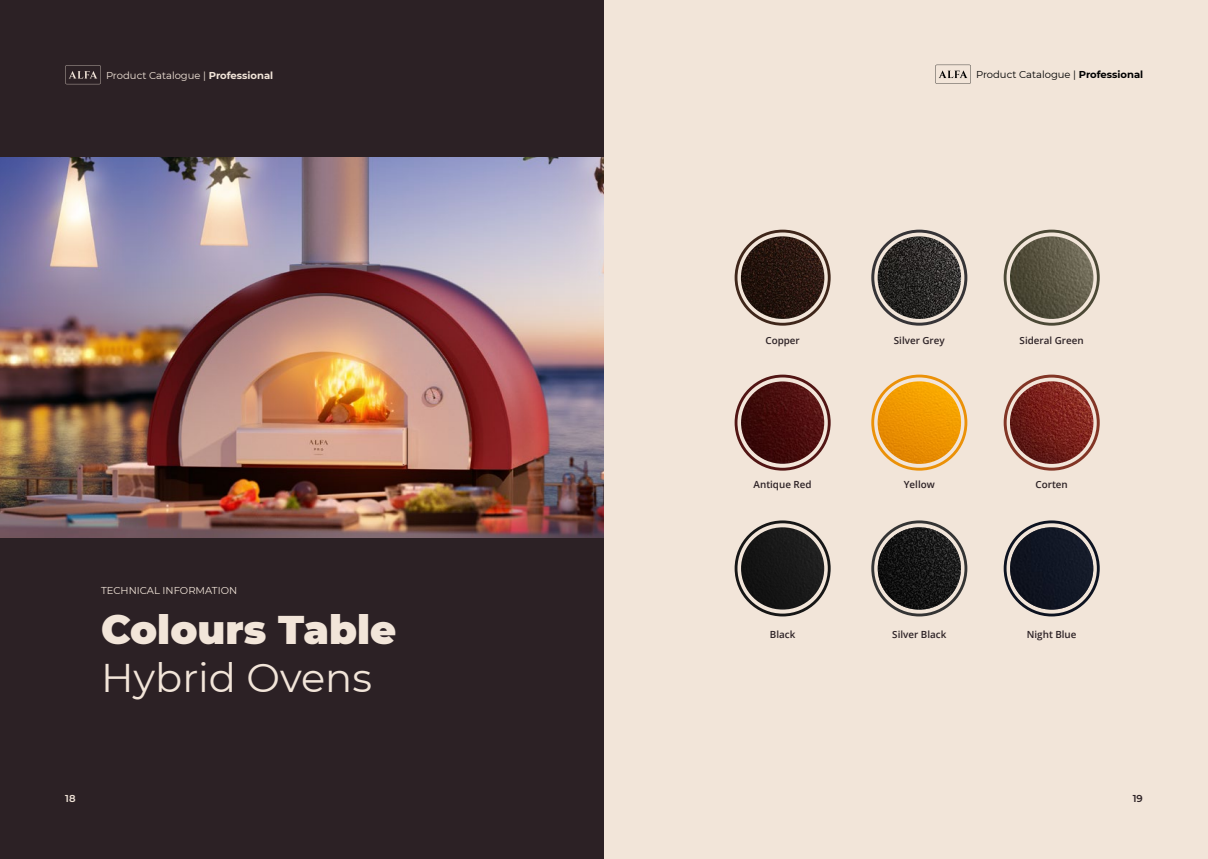
<style>
.page{position:relative;width:1208px;height:859px;background:#fff}
.page>*{position:absolute;margin:0;border:0;box-sizing:border-box;transform-origin:0 0}
.t1{font:900 40px "Montserrat";color:#f2e5d9}
.t2{font:40px "Montserrat";color:#f2e5d9}
.t3{font:10px "Montserrat";color:#f2e5d9}
.t4{font:10px "Montserrat";color:#000}
.t5{font:600 10px "Montserrat";color:#f2e5d9}
.t6{font:600 10px "Montserrat";color:#2c2125}
.t7{font:600 9.8px "Open Sans";color:#2c2125}
.s1{font-weight:700}
</style>
<div class="page">
<div style="left:0;top:0;width:604px;height:859px;background:#2c2125"></div>
<div style="left:604px;top:0;width:604px;height:859px;background:#f2e5d9"></div>
<svg style="left:65px;top:65px;width:36px;height:19px"></svg>
<svg style="left:935px;top:65px;width:36px;height:19px"></svg>
<img style="left:741px;top:381px;width:83px;height:83px">
<div style="left:734px;top:375px;width:96px;height:96px;border:3px solid #521514;border-radius:50%"></div>
<img style="left:877px;top:381px;width:84px;height:83px">
<div style="left:871px;top:375px;width:96px;height:96px;border:3px solid #eb9108;border-radius:50%"></div>
<img style="left:877px;top:236px;width:84px;height:83px">
<div style="left:871px;top:230px;width:96px;height:96px;border:3px solid #363437;border-radius:50%"></div>
<img style="left:741px;top:236px;width:83px;height:83px">
<div style="left:734px;top:230px;width:96px;height:96px;border:3px solid #3f261a;border-radius:50%"></div>
<img style="left:877px;top:527px;width:84px;height:83px">
<div style="left:871px;top:520px;width:96px;height:96px;border:3px solid #343434;border-radius:50%"></div>
<img style="left:1010px;top:236px;width:83px;height:83px">
<div style="left:1003px;top:230px;width:96px;height:96px;border:3px solid #4c4936;border-radius:50%"></div>
<img style="left:1010px;top:381px;width:83px;height:83px">
<div style="left:1003px;top:375px;width:96px;height:96px;border:3px solid #823525;border-radius:50%"></div>
<img style="left:741px;top:527px;width:83px;height:83px">
<div style="left:734px;top:520px;width:96px;height:96px;border:3px solid #161616;border-radius:50%"></div>
<img style="left:1010px;top:527px;width:83px;height:83px">
<div style="left:1003px;top:520px;width:96px;height:96px;border:3px solid #0d1321;border-radius:50%"></div>
<img style="left:0;top:158px;width:604px;height:379px">
<p class="t3" style="left:106px;top:71px;width:169px">Product Catalogue | <span class="s1">Professional</span></p>
<p class="t4" style="left:976px;top:71px;width:169px">Product Catalogue | <span class="s1">Professional</span></p>
<p class="t3" style="left:101px;top:586px;width:138px">TECHNICAL INFORMATION</p>
<h1 class="t1" style="left:101px;top:611px;width:297px">Colours Table</h1>
<h1 class="t2" style="left:101px;top:662px;width:272px">Hybrid Ovens</h1>
<p class="t7" style="left:765px;top:337px;width:36px">Copper</p>
<p class="t7" style="left:894px;top:337px;width:52px">Silver Grey</p>
<p class="t7" style="left:1019px;top:337px;width:66px">Sideral Green</p>
<p class="t7" style="left:753px;top:480px;width:59px">Antique Red</p>
<p class="t7" style="left:904px;top:480px;width:32px">Yellow</p>
<p class="t7" style="left:1035px;top:480px;width:34px">Corten</p>
<p class="t7" style="left:770px;top:630px;width:27px">Black</p>
<p class="t7" style="left:892px;top:630px;width:56px">Silver Black</p>
<p class="t7" style="left:1026px;top:630px;width:51px">Night Blue</p>
<p class="t5" style="left:65px;top:793px;width:12px">18</p>
<p class="t6" style="left:1132px;top:793px;width:12px">19</p>
</div>
